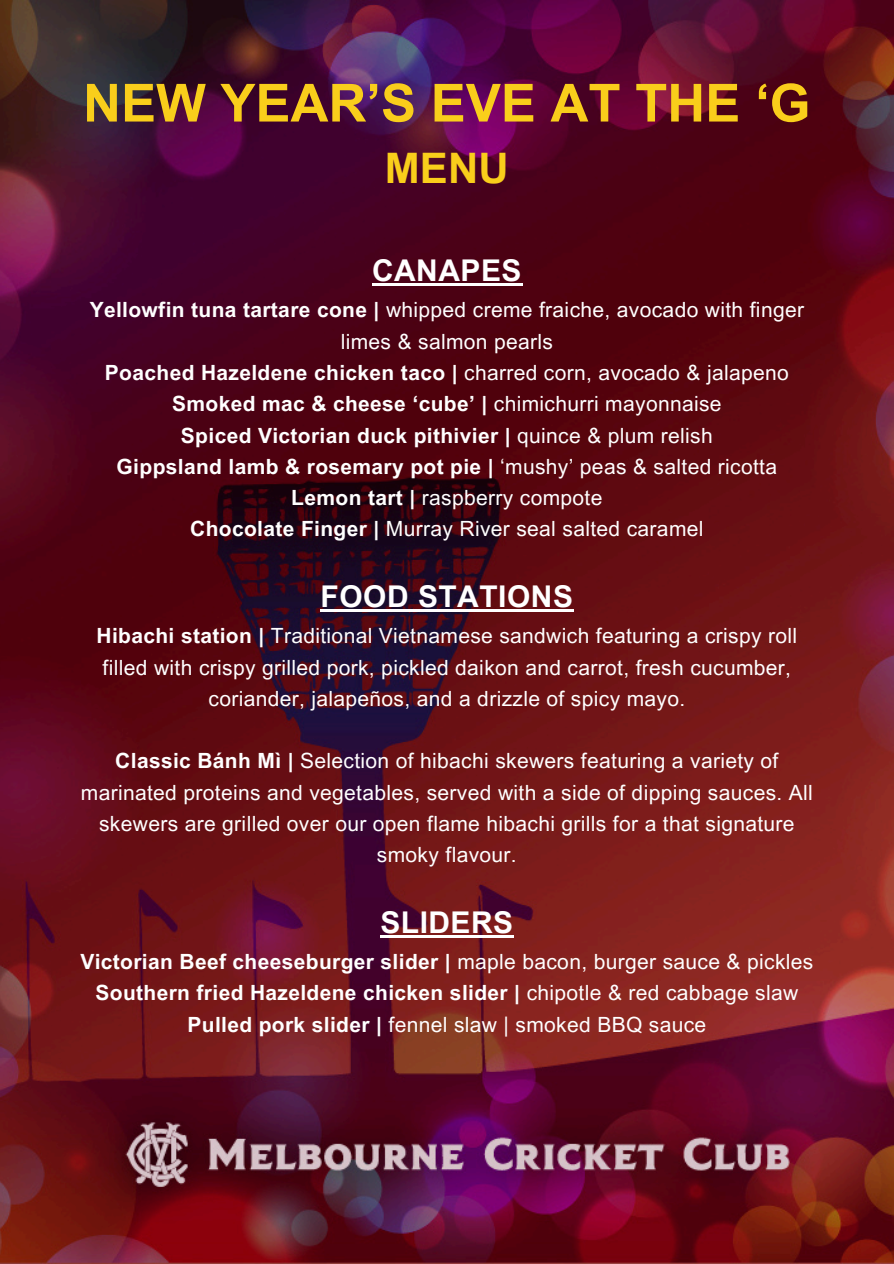
<style>
.page{position:relative;width:894px;height:1264px;background:#fff}
.page>*{position:absolute;margin:0;border:0;box-sizing:border-box;transform-origin:0 0}
.t1{font:700 52.5px "Arial MT Pro";color:#f9ce1b}
.t2{font:700 42px "Arial MT Pro";color:#f9ce1b}
.t3{font:700 30px "Arial MT Pro";letter-spacing:.015em;color:#fff}
.t4{font:21px/31.3px "Arial MT Pro";letter-spacing:.015em;color:#fff;text-align:center}
.t5{font:700 21px "Arial MT Pro";letter-spacing:.015em;color:#fff}
.s1{font-weight:700}
.s2{font-weight:400}
</style>
<div class="page">
<img style="left:0;top:0;width:893px;height:1263px">
<hr style="left:372px;top:283px;width:150px;height:3px;background:#fff">
<hr style="left:320px;top:609px;width:253px;height:3px;background:#fff">
<hr style="left:380px;top:935px;width:133px;height:2px;background:#fff">
<p class="t1" style="left:83px;top:83px;width:728px">NEW YEAR’S EVE AT THE ‘G</p>
<p class="t2" style="left:385px;top:153px;width:125px">MENU</p>
<p class="t3" style="left:372px;top:259px;width:151px">CANAPES</p>
<h1 class="t4" style="left:90px;top:297px;width:715px"><span class="s1">Yellowfin tuna tartare cone |</span> whipped creme fraiche, avocado with finger limes &amp; salmon pearls</h1>
<p class="t5" style="left:105px;top:364px;width:685px">Poached Hazeldene chicken taco | <span class="s2">charred corn, avocado &amp; jalapeno</span></p>
<p class="t5" style="left:172px;top:396px;width:550px">Smoked mac &amp; cheese ‘cube’ | <span class="s2">chimichurri mayonnaise</span></p>
<p class="t5" style="left:181px;top:427px;width:533px">Spiced Victorian duck pithivier | <span class="s2">quince &amp; plum relish</span></p>
<p class="t5" style="left:117px;top:458px;width:661px">Gippsland lamb &amp; rosemary pot pie | <span class="s2">‘mushy’ peas &amp; salted ricotta</span></p>
<p class="t4" style="left:291px;top:484px;width:312px"><span class="s1">Lemon tart |</span> raspberry compote</p>
<p class="t4" style="left:190px;top:516px;width:514px"><span class="s1">Chocolate Finger |</span> Murray River seal salted caramel</p>
<p class="t3" style="left:320px;top:585px;width:254px">FOOD STATIONS</p>
<p class="t4" style="left:96px;top:622px;width:702px"><span class="s1">Hibachi station |</span> Traditional Vietnamese sandwich featuring a crispy roll filled with crispy grilled pork, pickled daikon and carrot, fresh cucumber, coriander, jalapeños, and a drizzle of spicy mayo.</p>
<p class="t4" style="left:81px;top:748px;width:733px"><span class="s1">Classic Bánh Mì |</span> Selection of hibachi skewers featuring a variety of marinated proteins and vegetables, served with a side of dipping sauces. All skewers are grilled over our open flame hibachi grills for a that signature smoky flavour.</p>
<p class="t3" style="left:380px;top:911px;width:134px">SLIDERS</p>
<p class="t5" style="left:80px;top:953px;width:734px">Victorian Beef cheeseburger slider | <span class="s2">maple bacon, burger sauce &amp; pickles</span></p>
<p class="t5" style="left:95px;top:985px;width:704px">Southern fried Hazeldene chicken slider | <span class="s2">chipotle &amp; red cabbage slaw</span></p>
<p class="t4" style="left:187px;top:1011px;width:520px"><span class="s1">Pulled pork slider |</span> fennel slaw | smoked BBQ sauce</p>
</div>
